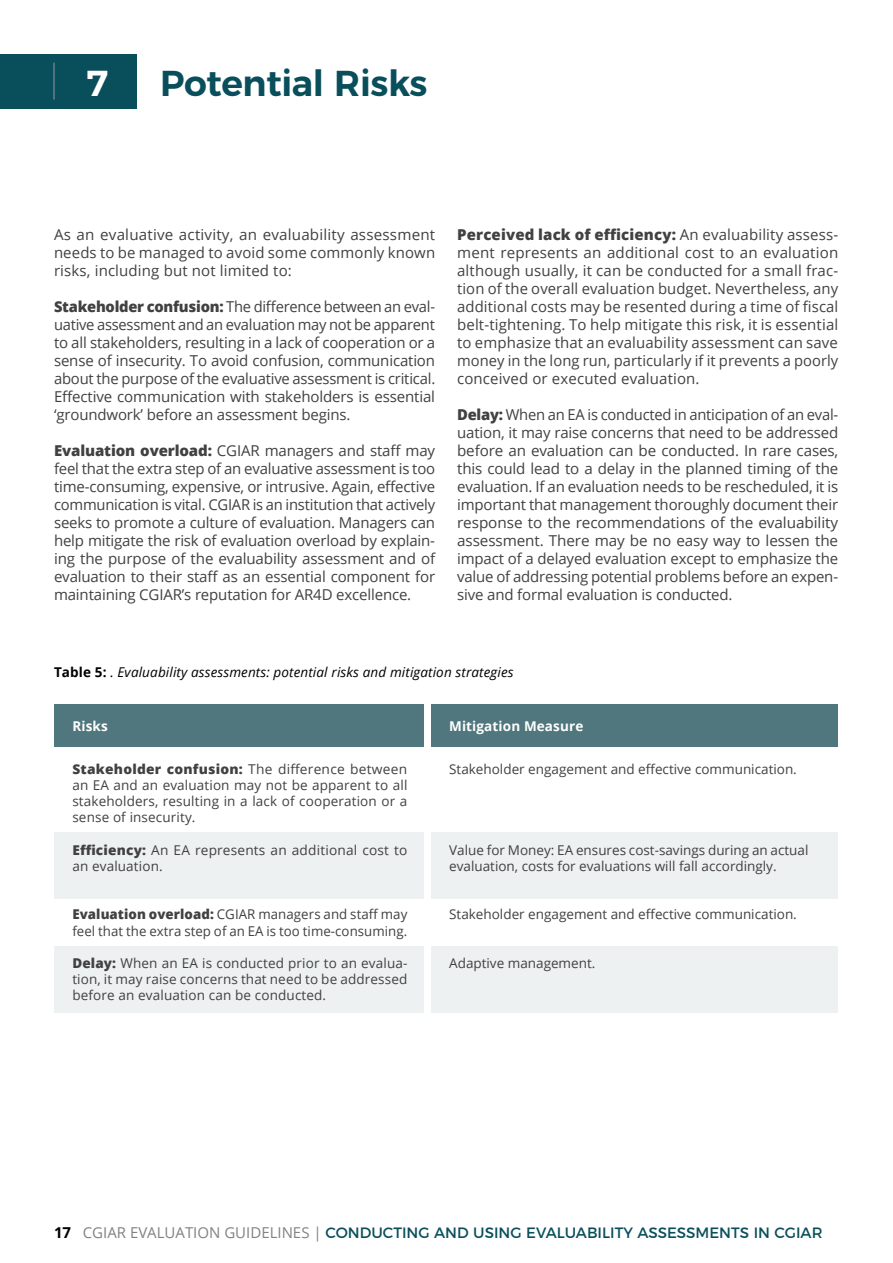
<style>
.page{position:relative;width:893px;height:1263px;background:#fff}
.page>*{position:absolute;margin:0;border:0;box-sizing:border-box;transform-origin:0 0}
.t1{font:600 36px "Montserrat";letter-spacing:-.01em;color:#094f5b}
.t2{font:600 36px "Montserrat";color:#fff}
.t3{font:15px/18px "Open Sans";letter-spacing:-.01em;color:#414042;text-align:justify}
.t4{font:15px "Montserrat";color:#094f5b}
.t5{font:15px "Open Sans";color:#808285}
.t6{font:13.5px/16.2px "Open Sans";color:#414042}
.t7{font:italic 13.5px "Open Sans";letter-spacing:.01em;color:#000}
.t8{font:700 13.5px "Open Sans";letter-spacing:.01em;color:#fff}
.s1{font-weight:800}
.s2{font-weight:700;font-style:normal}
.s3{font-weight:700;color:#000}
.s4{font-family:"Open Sans";color:#808285}
</style>
<div class="page">
<div style="left:55px;top:946px;width:369px;height:67px;background:#edf1f1"></div>
<div style="left:432px;top:946px;width:406px;height:67px;background:#edf1f1"></div>
<div style="left:0;top:54px;width:136px;height:54px;background:#094f5b"></div>
<hr style="left:53px;top:63px;width:2px;height:37px;background:#67818b">
<div style="left:55px;top:832px;width:369px;height:67px;background:#edf1f1"></div>
<div style="left:432px;top:832px;width:406px;height:67px;background:#edf1f1"></div>
<div style="left:55px;top:704px;width:369px;height:42px;background:#50777d"></div>
<div style="left:432px;top:704px;width:406px;height:42px;background:#50777d"></div>
<h1 class="t2" style="left:86px;top:54px;width:24px">7</h1>
<h1 class="t1" style="left:160px;top:54px;width:269px">Potential Risks</h1>
<p class="t3" style="left:54px;top:225px;width:383px">As an evaluative activity, an evaluability assessment needs to be managed to avoid some commonly known risks, including but not limited to:</p>
<p class="t3" style="left:54px;top:297px;width:383px"><span class="s1">Stakeholder confusion:</span> The difference between an eval&shy;uative assessment and an evaluation may not be apparent to all stakeholders, resulting in a lack of cooperation or a sense of insecurity. To avoid confusion, communication about the purpose of the evaluative assessment is critical.<br>Effective communication with stakeholders is essential ‘groundwork’ before an assessment begins.</p>
<p class="t3" style="left:54px;top:441px;width:383px"><span class="s1">Evaluation overload:</span> CGIAR managers and staff may feel that the extra step of an evaluative assessment is too time-consuming, expensive, or intrusive. Again, effective communication is vital. CGIAR is an institution that actively seeks to promote a culture of evaluation. Managers can help mitigate the risk of evaluation overload by explain&shy;ing the purpose of the evaluability assessment and of evaluation to their staff as an essential component for maintaining CGIAR’s reputation for AR4D excellence.</p>
<p class="t3" style="left:457px;top:225px;width:383px"><span class="s1">Perceived lack of efficiency:</span> An evaluability assess&shy;ment represents an additional cost to an evaluation although usually, it can be conducted for a small frac&shy;tion of the overall evaluation budget. Nevertheless, any additional costs may be resented during a time of fiscal belt-tightening. To help mitigate this risk, it is essential to emphasize that an evaluability assessment can save money in the long run, particularly if it prevents a poorly conceived or executed evaluation.</p>
<p class="t3" style="left:457px;top:405px;width:383px"><span class="s1">Delay:</span> When an EA is conducted in anticipation of an eval&shy;uation, it may raise concerns that need to be addressed before an evaluation can be conducted. In rare cases, this could lead to a delay in the planned timing of the evaluation. If an evaluation needs to be rescheduled, it is important that management thoroughly document their response to the recommendations of the evaluability assessment. There may be no easy way to lessen the impact of a delayed evaluation except to emphasize the value of addressing potential problems before an expen&shy;sive and formal evaluation is conducted.</p>
<p class="t7" style="left:54px;top:663px;width:461px"><span class="s2">Table 5:</span> . Evaluability assessments: potential risks and mitigation strategies</p>
<p class="t8" style="left:72px;top:716px;width:37px">Risks</p>
<p class="t8" style="left:449px;top:716px;width:136px">Mitigation Measure</p>
<p class="t6" style="left:72px;top:760px;width:337px;text-align:justify"><span class="s1">Stakeholder confusion:</span> The difference between an EA and an evaluation may not be apparent to all stakeholders, resulting in a lack of cooperation or a sense of insecurity.</p>
<p class="t6" style="left:72px;top:841px;width:336px"><span class="s1">Efficiency:</span> An EA represents an additional cost to an evaluation.</p>
<p class="t6" style="left:72px;top:906px;width:337px"><span class="s1">Evaluation overload:</span> CGIAR managers and staff may feel that the extra step of an EA is too time-consuming.</p>
<p class="t6" style="left:72px;top:955px;width:337px;text-align:justify"><span class="s1">Delay:</span> When an EA is conducted prior to an evalua&shy;tion, it may raise concerns that need to be addressed before an evaluation can be conducted.</p>
<p class="t6" style="left:449px;top:760px;width:349px">Stakeholder engagement and effective communication.</p>
<p class="t6" style="left:449px;top:841px;width:361px">Value for Money: EA ensures cost-savings during an actual evaluation, costs for evaluations will fall accordingly.</p>
<p class="t6" style="left:449px;top:906px;width:349px">Stakeholder engagement and effective communication.</p>
<p class="t6" style="left:449px;top:955px;width:148px">Adaptive management.</p>
<p class="t5" style="left:54px;top:1222px;width:39px"><span class="s3">17</span> cgiar</p>
<p class="t5" style="left:130px;top:1222px;width:10px">evaluati</p>
<p class="t5" style="left:197px;top:1222px;width:37px">on guidelines</p>
<p class="t4" style="left:313px;top:1221px;width:511px"><span class="s4">|</span> CONDUCTING AND USING EVALUABILITY ASSESSMENTS IN CGIAR</p>
</div>
